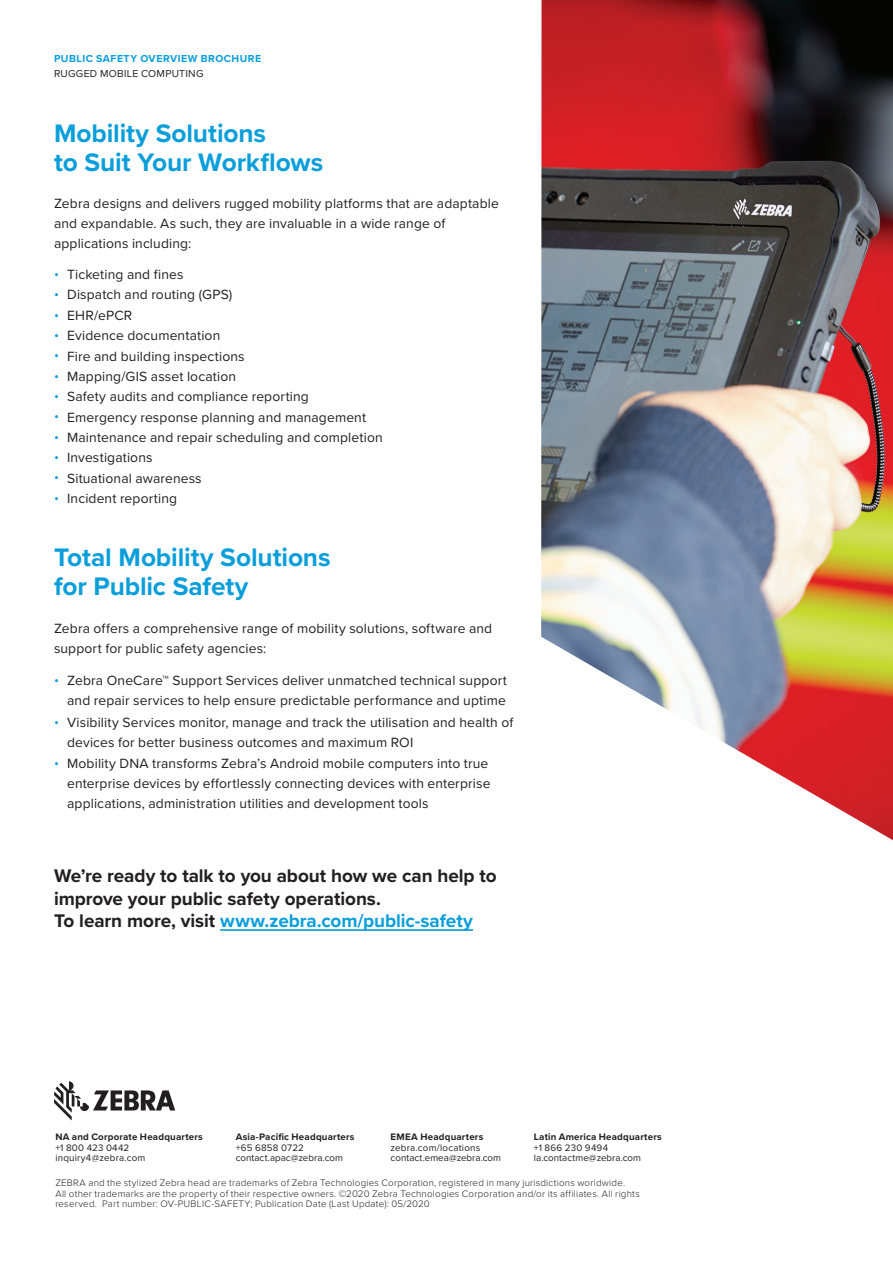
<style>
.page{position:relative;width:893px;height:1263px;background:#fff}
.page>*{position:absolute;margin:0;border:0;box-sizing:border-box;transform-origin:0 0}
.Heading{font:700 26.25px/29.2px "Proxima Nova";letter-spacing:-.005em;color:#0a9edb}
.CTA-Call_To_Action{font:700 18.9px/22.8px "Proxima Nova";letter-spacing:-.005em;color:#231f20}
.Bullets{font:13.8px/19.6px "Proxima Nova";letter-spacing:.01em;color:#231f20}
.Body{font:13.8px/19.6px "Proxima Nova";letter-spacing:.01em;color:#231f20}
.t1{font:700 10.5px "Proxima Nova";letter-spacing:.045em;color:#0a9edb}
.t2{font:10.5px "Proxima Nova";letter-spacing:.025em;color:#231f20}
.Legal-NALA{font:300 9.75px/10.5px "Proxima Nova";letter-spacing:.025em;color:#231f20}
.t3{font:9.75px/10.5px "Proxima Nova";letter-spacing:.01em;color:#231f20}
.t4{font:700 9.75px "Proxima Nova";letter-spacing:.02em;color:#231f20}
.s1{color:#0a9edb}
</style>
<div class="page">
<svg style="left:54px;top:1081px;width:121px;height:39px"></svg>
<img style="left:541px;top:0;width:352px;height:840px">
<hr style="left:220px;top:929px;width:253px;height:2px;background:#0a9edb">
<p class="t1" style="left:54px;top:51px;width:209px">PUBLIC SAFETY OVERVIEW BROCHURE</p>
<p class="t2" style="left:54px;top:65px;width:151px">RUGGED MOBILE COMPUTING</p>
<p class="Heading" style="left:54px;top:118px;width:271px">Mobility Solutions<br>to Suit Your Workflows</p>
<p class="Body" style="left:54px;top:193px;width:446px">Zebra designs and delivers rugged mobility platforms that are adaptable and expandable. As such, they are invaluable in a wide range of applications including:</p>
<p class="Bullets" style="left:54px;top:264px;width:131px"><span class="s1">•</span> Ticketing and fines</p>
<p class="Bullets" style="left:54px;top:284px;width:180px"><span class="s1">•</span> Dispatch and routing (GPS)</p>
<p class="Bullets" style="left:54px;top:305px;width:80px"><span class="s1">•</span> EHR/ePCR</p>
<p class="Bullets" style="left:54px;top:325px;width:168px"><span class="s1">•</span> Evidence documentation</p>
<p class="Bullets" style="left:54px;top:345px;width:192px"><span class="s1">•</span> Fire and building inspections</p>
<p class="Bullets" style="left:54px;top:366px;width:184px"><span class="s1">•</span> Mapping/GIS asset location</p>
<p class="Bullets" style="left:54px;top:386px;width:256px"><span class="s1">•</span> Safety audits and compliance reporting</p>
<p class="Bullets" style="left:54px;top:406px;width:314px"><span class="s1">•</span> Emergency response planning and management</p>
<p class="Bullets" style="left:54px;top:427px;width:330px"><span class="s1">•</span> Maintenance and repair scheduling and completion</p>
<p class="Bullets" style="left:54px;top:447px;width:100px"><span class="s1">•</span> Investigations</p>
<p class="Bullets" style="left:54px;top:467px;width:149px"><span class="s1">•</span> Situational awareness</p>
<p class="Bullets" style="left:54px;top:488px;width:125px"><span class="s1">•</span> Incident reporting</p>
<p class="Heading" style="left:54px;top:542px;width:278px">Total Mobility Solutions for Public Safety</p>
<p class="Body" style="left:54px;top:618px;width:440px">Zebra offers a comprehensive range of mobility solutions, software and support for public safety agencies:</p>
<p class="Bullets" style="left:54px;top:670px;width:454px;text-align:right"><span class="s1">•</span> Zebra OneCare™ Support Services deliver unmatched technical support and repair services to help ensure predictable performance and uptime</p>
<p class="Bullets" style="left:67px;top:712px;width:448px;text-indent:-13px"><span class="s1">•</span> Visibility Services monitor, manage and track the utilisation and health of devices for better business outcomes and maximum ROI</p>
<p class="Bullets" style="left:67px;top:753px;width:425px;text-indent:-13px"><span class="s1">•</span> Mobility DNA transforms Zebra’s Android mobile computers into true enterprise devices by effortlessly connecting devices with enterprise applications, administration utilities and development tools</p>
<p class="CTA-Call_To_Action" style="left:54px;top:864px;width:444px">We’re ready to talk to you about how we can help to improve your public safety operations.<br>To learn more, visit <span class="s1">www.zebra.com/public-safety</span></p>
<p class="t4" style="left:534px;top:1129px;width:129px">Latin America Headquarters</p>
<p class="t3" style="left:534px;top:1141px;width:109px">+1 866 230 9494 la.contactme@zebra.com</p>
<p class="Legal-NALA" style="left:55px;top:1177px;width:586px">ZEBRA and the stylized Zebra head are trademarks of Zebra Technologies Corporation, registered in many jurisdictions worldwide.<br>All other trademarks are the property of their respective owners. ©2020 Zebra Technologies Corporation and/or its affiliates. All rights reserved. Part number: OV-PUBLIC-SAFETY; Publication Date (Last Update): 05/2020</p>
<p class="t4" style="left:236px;top:1129px;width:120px">Asia-Pacific Headquarters</p>
<p class="t3" style="left:236px;top:1141px;width:109px">+65 6858 0722 contact.apac@zebra.com</p>
<p class="t4" style="left:55px;top:1129px;width:149px">NA and Corporate Headquarters</p>
<p class="t3" style="left:55px;top:1141px;width:75px">+1 800 423 0442</p>
<p class="t3" style="left:55px;top:1152px;width:92px">inquiry4@zebra.com</p>
<p class="t4" style="left:391px;top:1129px;width:94px">EMEA Headquarters</p>
<p class="t3" style="left:391px;top:1141px;width:112px">zebra.com/locations contact.emea@zebra.com</p>
</div>
